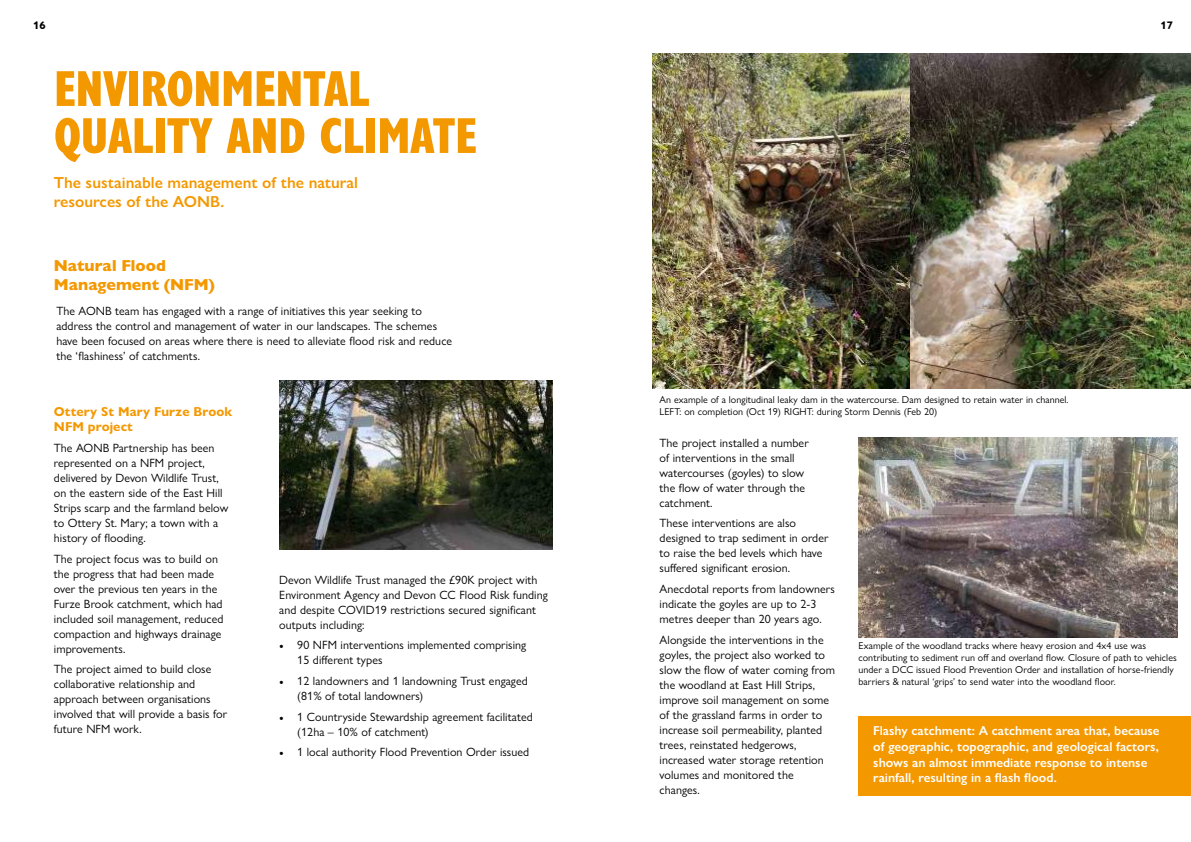
<style>
.page{position:relative;width:1191px;height:842px;background:#fff}
.page>*{position:absolute;margin:0;border:0;box-sizing:border-box;transform-origin:0 0}
.t1{font:800 condensed 52px/47px "Gill Sans Nova";letter-spacing:-.01em;color:#f49800}
.t2{font:600 16px/19.2px "Gill Sans Nova";color:#f49800}
.t3{font:800 16px/19px "Gill Sans Nova";color:#f49800}
.t4{font:600 13px/15.6px "Gill Sans Nova";color:#fff}
.t5{font:700 13px/15.6px "Gill Sans Nova";letter-spacing:.005em;color:#f49800}
.t6{font:12px/15px "Gill Sans Nova";letter-spacing:.005em;color:#000}
.t7{font:700 11px "Gill Sans Nova";color:#000}
.t8{font:10px/12px "Gill Sans Nova";letter-spacing:.005em;color:#000}
.s1{font-family:"Minion Pro"}
</style>
<div class="page">
<img style="left:652px;top:54px;width:258px;height:335px">
<img style="left:279px;top:381px;width:274px;height:169px">
<div style="left:858px;top:716px;width:333px;height:80px;background:#f49800"></div>
<img style="left:858px;top:438px;width:319px;height:200px">
<img style="left:910px;top:54px;width:280px;height:335px">
<p class="t7" style="left:33px;top:18px;width:14px">16</p>
<p class="t7" style="left:1160px;top:18px;width:14px">17</p>
<h1 class="t1" style="left:54px;top:63px;width:425px">ENVIRONMENTAL<br>QUALITY AND CLIMATE</h1>
<h2 class="t2" style="left:54px;top:173px;width:306px">The sustainable management of the natural resources of the AONB.</h2>
<h2 class="t3" style="left:54px;top:256px;width:163px">Natural Flood<br>Management (NFM)</h2>
<p class="t6" style="left:56px;top:303px;width:397px">The AONB team has engaged with a range of initiatives this year seeking to address the control and management of water in our landscapes. The schemes have been focused on areas where there is need to alleviate flood risk and reduce the ‘flashiness’ of catchments.</p>
<p class="t5" style="left:54px;top:403px;width:180px">Ottery St Mary Furze Brook<br>NFM project</p>
<p class="t6" style="left:54px;top:440px;width:176px">The AONB Partnership has been represented on a NFM project, delivered by Devon Wildlife Trust, on the eastern side of the East Hill<br>Strips scarp and the farmland below to Ottery St. Mary; a town with a history of flooding.</p>
<p class="t6" style="left:54px;top:551px;width:171px">The project focus was to build on the progress that had been made over the previous ten years in the<br>Furze Brook catchment, which had included soil management, reduced compaction and highways drainage improvements.</p>
<p class="t6" style="left:54px;top:661px;width:175px">The project aimed to build close collaborative relationship and approach between organisations involved that will provide a basis for future NFM work.</p>
<p class="t6" style="left:279px;top:572px;width:270px">Devon Wildlife Trust managed the £90K project with Environment Agency and Devon CC Flood Risk funding and despite COVID19 restrictions secured significant outputs including:</p>
<p class="t6" style="left:297px;top:637px;width:230px;text-indent:-18px"><span class="s1">•</span> 90 NFM interventions implemented comprising<br>15 different types</p>
<p class="t6" style="left:297px;top:673px;width:232px;text-indent:-18px"><span class="s1">•</span> 12 landowners and 1 landowning Trust engaged (81% of total landowners)</p>
<p class="t6" style="left:297px;top:709px;width:237px;text-indent:-18px"><span class="s1">•</span> 1 Countryside Stewardship agreement facilitated (12ha – 10% of catchment)</p>
<p class="t6" style="left:279px;top:744px;width:251px"><span class="s1">•</span> 1 local authority Flood Prevention Order issued</p>
<p class="t8" style="left:659px;top:393px;width:410px">An example of a longitudinal leaky dam in the watercourse. Dam designed to retain water in channel.<br>LEFT: on completion (Oct 19) RIGHT: during Storm Dennis (Feb 20)</p>
<p class="t6" style="left:659px;top:435px;width:151px">The project installed a number of interventions in the small watercourses (goyles) to slow the flow of water through the catchment.</p>
<p class="t6" style="left:659px;top:516px;width:170px">These interventions are also designed to trap sediment in order to raise the bed levels which have suffered significant erosion.</p>
<p class="t6" style="left:659px;top:581px;width:177px">Anecdotal reports from landowners indicate the goyles are up to 2-3 metres deeper than 20 years ago.</p>
<p class="t6" style="left:659px;top:632px;width:177px">Alongside the interventions in the goyles, the project also worked to slow the flow of water coming from the woodland at East Hill Strips, improve soil management on some of the grassland farms in order to increase soil permeability, planted trees, reinstated hedgerows, increased water storage retention volumes and monitored the changes.</p>
<p class="t8" style="left:858px;top:639px;width:320px">Example of the woodland tracks where heavy erosion and 4x4 use was contributing to sediment run off and overland flow. Closure of path to vehicles under a DCC issued Flood Prevention Order and installation of horse-friendly barriers &amp; natural ‘grips’ to send water into the woodland floor.</p>
<p class="t4" style="left:873px;top:723px;width:288px">Flashy catchment: A catchment area that, because of geographic, topographic, and geological factors, shows an almost immediate response to intense rainfall, resulting in a flash flood.</p>
</div>
